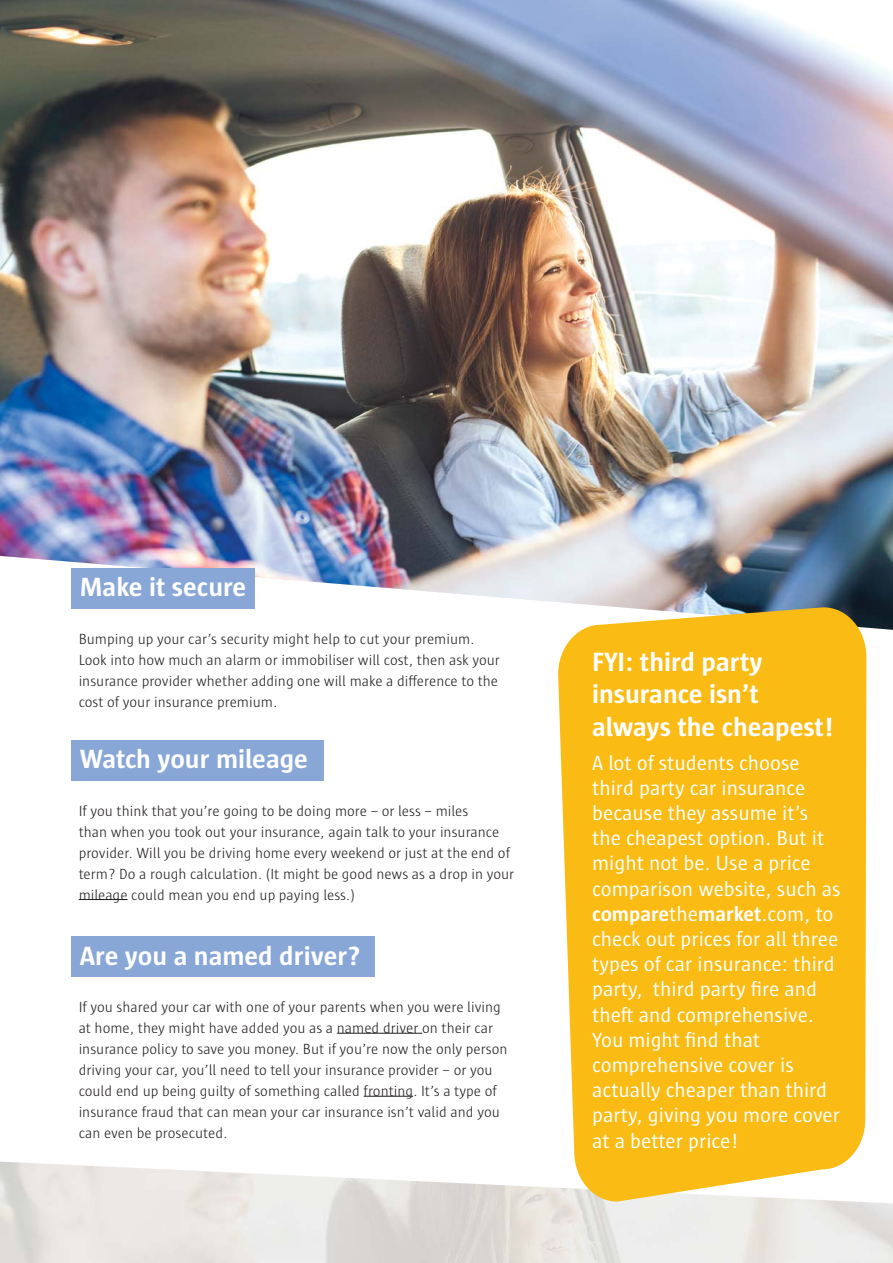
<style>
.page{position:relative;width:893px;height:1263px;background:#fff}
.page>*{position:absolute;margin:0;border:0;box-sizing:border-box;transform-origin:0 0}
.t1{font:700 27px/32.4px "Sun";color:#fff}
.t2{font:21px/25.2px "Sun";color:#fff}
.t3{font:300 15px/21px "Sun";color:#231f20}
.s1{font-weight:700}
</style>
<div class="page">
<img style="left:0;top:0;width:893px;height:630px">
<hr style="left:79px;top:899px;width:49px;height:1px;background:#231f20">
<hr style="left:337px;top:1033px;width:85px;height:1px;background:#231f20">
<hr style="left:364px;top:1096px;width:49px;height:1px;background:#231f20">
<div style="left:72px;top:568px;width:183px;height:40px;background:#88a6d6"></div>
<div style="left:72px;top:740px;width:252px;height:40px;background:#88a6d6"></div>
<div style="left:72px;top:936px;width:303px;height:41px;background:#88a6d6"></div>
<svg style="left:558px;top:607px;width:308px;height:594px;background:#f9bf24"></svg>
<h1 class="t1" style="left:80px;top:573px;width:168px">Make it secure</h1>
<p class="t3" style="left:79px;top:629px;width:423px">Bumping up your car’s security might help to cut your premium.<br>Look into how much an alarm or immobiliser will cost, then ask your insurance provider whether adding one will make a difference to the cost of your insurance premium.</p>
<h1 class="t1" style="left:80px;top:745px;width:230px">Watch your mileage</h1>
<p class="t3" style="left:79px;top:801px;width:437px">If you think that you’re going to be doing more – or less – miles<br>than when you took out your insurance, again talk to your insurance provider. Will you be driving home every weekend or just at the end of term? Do a rough calculation. (It might be good news as a drop in your mileage could mean you end up paying less.)</p>
<h1 class="t1" style="left:80px;top:942px;width:283px">Are you a named driver?</h1>
<p class="t3" style="left:79px;top:998px;width:430px">If you shared your car with one of your parents when you were living at home, they might have added you as a named driver on their car insurance policy to save you money. But if you’re now the only person driving your car, you’ll need to tell your insurance provider – or you could end up being guilty of something called fronting. It’s a type of insurance fraud that can mean your car insurance isn’t valid and you can even be prosecuted.</p>
<h1 class="t1" style="left:592px;top:648px;width:243px">FYI: third party insurance isn’t always the cheapest!</h1>
<p class="t2" style="left:592px;top:752px;width:250px">A lot of students choose third party car insurance because they assume it’s the cheapest option. But it might not be. Use a price comparison website, such as <span class="s1">compare</span>the<span class="s1">market</span>.com, to check out prices for all three types of car insurance: third party, third party fire and theft and comprehensive.<br>You might find that comprehensive cover is actually cheaper than third party, giving you more cover at a better price!</p>
</div>
